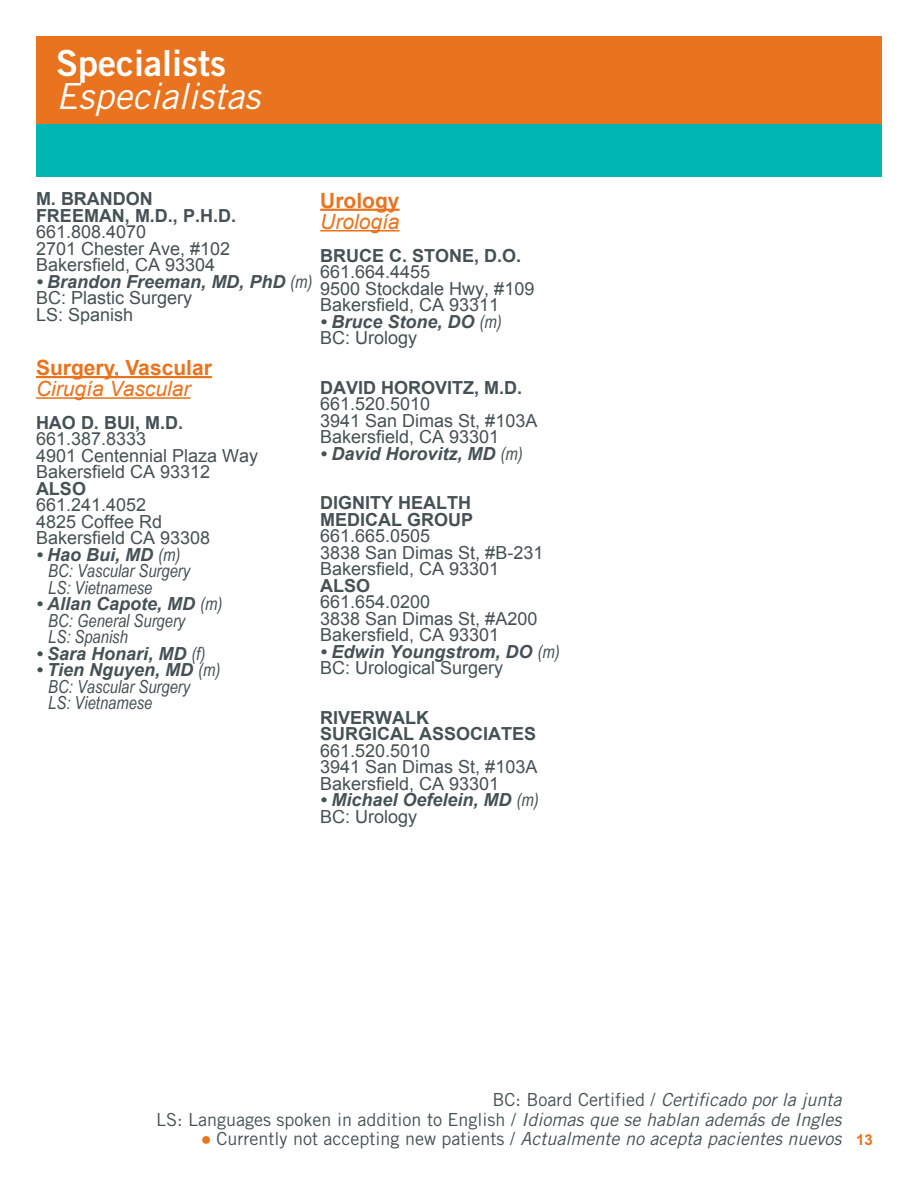
<style>
.page{position:relative;width:918px;height:1188px;background:#fff}
.page>*{position:absolute;margin:0;border:0;box-sizing:border-box;transform-origin:0 0}
.t1{font:italic 36px/33px "Trade Gothic LT Std";color:#fff}
.Specialist_Specialty{font:700 21px "Arial";color:#e9731e}
.Specialist_Specialty-2{font:italic 21px "Arial";color:#e9731e}
.Specialists{font:18px "Arial";color:#465155}
.Specialists-2{font:italic 700 18px "Arial";color:#465155}
.Specialists-3{font:700 18px "Arial";color:#465155}
.t2{font:18px/19.5px "Trade Gothic LT Std";color:#465155;text-align:right}
.Specialists-4{font:italic 18px "Arial Narrow";color:#465155}
.t3{font:italic 18px "Trade Gothic LT Std";color:#465155}
.t4{font:700 15px "Arial";color:#e9731e}
.s1{font-family:"Trade Gothic LT Std Bd 2";font-style:normal}
.s2{font-family:"Arial Narrow";font-weight:400}
.s3{font-style:italic}
.s4{font-family:"Arial";font-style:normal;color:#e9731e}
.s5{font-style:normal}
</style>
<div class="page">
<hr style="left:36px;top:376px;width:176px;height:2px;background:#e9731e">
<hr style="left:36px;top:397px;width:154px;height:2px;background:#e9731e">
<div style="left:36px;top:123px;width:846px;height:54px;background:#00b6b5"></div>
<div style="left:36px;top:36px;width:846px;height:87px;background:#e9731e"></div>
<hr style="left:320px;top:209px;width:80px;height:2px;background:#e9731e">
<hr style="left:320px;top:230px;width:80px;height:2px;background:#e9731e">
<p class="t1" style="left:56px;top:47px;width:205px"><span class="s1">Specialists<br></span>Especialistas</p>
<p class="Specialists-3" style="left:36px;top:187px;width:118px">M. BRANDON</p>
<p class="Specialists-3" style="left:36px;top:204px;width:202px">FREEMAN, M.D., P.H.D.</p>
<p class="Specialists" style="left:36px;top:220px;width:112px">661.808.4070</p>
<p class="Specialists" style="left:36px;top:237px;width:196px">2701 Chester Ave, #102</p>
<p class="Specialists" style="left:36px;top:253px;width:181px">Bakersfield, CA 93304</p>
<p class="Specialists-2" style="left:36px;top:270px;width:278px">• Brandon Freeman, MD, PhD <span class="s2">(m)</span></p>
<p class="Specialists" style="left:36px;top:286px;width:158px">BC: Plastic Surgery</p>
<p class="Specialists" style="left:36px;top:303px;width:99px">LS: Spanish</p>
<p class="Specialist_Specialty" style="left:36px;top:354px;width:177px">Surgery, Vascular</p>
<p class="Specialist_Specialty-2" style="left:36px;top:375px;width:156px">Cirugía Vascular</p>
<p class="Specialists-3" style="left:36px;top:411px;width:149px">HAO D. BUI, M.D.</p>
<p class="Specialists" style="left:36px;top:427px;width:112px">661.387.8333</p>
<p class="Specialists" style="left:36px;top:444px;width:224px">4901 Centennial Plaza Way</p>
<p class="Specialists" style="left:36px;top:460px;width:176px">Bakersfield CA 93312</p>
<p class="Specialists-3" style="left:36px;top:477px;width:52px">ALSO</p>
<p class="Specialists" style="left:36px;top:493px;width:112px">661.241.4052</p>
<p class="Specialists" style="left:36px;top:510px;width:128px">4825 Coffee Rd</p>
<p class="Specialists" style="left:36px;top:526px;width:176px">Bakersfield CA 93308</p>
<p class="Specialists-2" style="left:36px;top:543px;width:146px">• Hao Bui, MD <span class="s2">(m)</span></p>
<p class="Specialists-4" style="left:48px;top:558px;width:143px">BC: Vascular Surgery</p>
<p class="Specialists-4" style="left:48px;top:575px;width:106px">LS: Vietnamese</p>
<p class="Specialists-2" style="left:36px;top:592px;width:188px">• Allan Capote, MD <span class="s2">(m)</span></p>
<p class="Specialists-4" style="left:48px;top:608px;width:138px">BC: General Surgery</p>
<p class="Specialists-4" style="left:48px;top:624px;width:81px">LS: Spanish</p>
<p class="Specialists-2" style="left:36px;top:642px;width:171px">• Sara Honari, MD <span class="s2">(f)</span></p>
<p class="Specialists-2" style="left:36px;top:658px;width:186px">• Tien Nguyen, MD <span class="s2">(m)</span></p>
<p class="Specialists-4" style="left:48px;top:674px;width:143px">BC: Vascular Surgery</p>
<p class="Specialists-4" style="left:48px;top:690px;width:106px">LS: Vietnamese</p>
<p class="Specialist_Specialty" style="left:320px;top:186px;width:81px">Urology</p>
<p class="Specialist_Specialty-2" style="left:320px;top:208px;width:81px">Urología</p>
<p class="Specialists-3" style="left:320px;top:243px;width:203px">BRUCE C. STONE, D.O.</p>
<p class="Specialists" style="left:320px;top:260px;width:112px">661.664.4455</p>
<p class="Specialists" style="left:320px;top:276px;width:216px">9500 Stockdale Hwy, #109</p>
<p class="Specialists" style="left:320px;top:293px;width:181px">Bakersfield, CA 93311</p>
<p class="Specialists-2" style="left:320px;top:310px;width:183px">• Bruce Stone, DO <span class="s2">(m)</span></p>
<p class="Specialists" style="left:320px;top:326px;width:99px">BC: Urology</p>
<p class="Specialists-3" style="left:320px;top:375px;width:204px">DAVID HOROVITZ, M.D.</p>
<p class="Specialists" style="left:320px;top:392px;width:112px">661.520.5010</p>
<p class="Specialists" style="left:320px;top:408px;width:219px">3941 San Dimas St, #103A</p>
<p class="Specialists" style="left:320px;top:425px;width:181px">Bakersfield, CA 93301</p>
<p class="Specialists-2" style="left:320px;top:442px;width:204px">• David Horovitz, MD <span class="s2">(m)</span></p>
<p class="Specialists-3" style="left:320px;top:491px;width:153px">DIGNITY HEALTH</p>
<p class="Specialists-3" style="left:320px;top:507px;width:154px">MEDICAL GROUP</p>
<p class="Specialists" style="left:320px;top:524px;width:112px">661.665.0505</p>
<p class="Specialists" style="left:320px;top:540px;width:225px">3838 San Dimas St, #B-231</p>
<p class="Specialists" style="left:320px;top:557px;width:181px">Bakersfield, CA 93301</p>
<p class="Specialists-3" style="left:320px;top:573px;width:52px">ALSO</p>
<p class="Specialists" style="left:320px;top:590px;width:112px">661.654.0200</p>
<p class="Specialists" style="left:320px;top:606px;width:219px">3838 San Dimas St, #A200</p>
<p class="Specialists" style="left:320px;top:623px;width:181px">Bakersfield, CA 93301</p>
<p class="Specialists-2" style="left:320px;top:640px;width:241px">• Edwin Youngstrom, DO <span class="s2">(m)</span></p>
<p class="Specialists" style="left:320px;top:656px;width:185px">BC: Urological Surgery</p>
<p class="Specialists-3" style="left:320px;top:705px;width:110px">RIVERWALK</p>
<p class="Specialists-3" style="left:320px;top:722px;width:218px">SURGICAL ASSOCIATES</p>
<p class="Specialists" style="left:320px;top:738px;width:112px">661.520.5010</p>
<p class="Specialists" style="left:320px;top:755px;width:219px">3941 San Dimas St, #103A</p>
<p class="Specialists" style="left:320px;top:771px;width:181px">Bakersfield, CA 93301</p>
<p class="Specialists-2" style="left:320px;top:788px;width:220px">• Michael Oefelein, MD <span class="s2">(m)</span></p>
<p class="Specialists" style="left:320px;top:804px;width:99px">BC: Urology</p>
<p class="t2" style="left:156px;top:1090px;width:687px">BC: Board Certified / <span class="s3">Certificado por la junta<br></span>LS: Languages spoken in addition to English / <span class="s3">Idiomas que se hablan además de Ingles</span></p>
<p class="t3" style="left:201px;top:1128px;width:642px"><span class="s4">●</span> <span class="s5">Currently not accepting new patients /</span> Actualmente no acepta pacientes nuevos</p>
<p class="t4" style="left:856px;top:1130px;width:18px">13</p>
</div>
